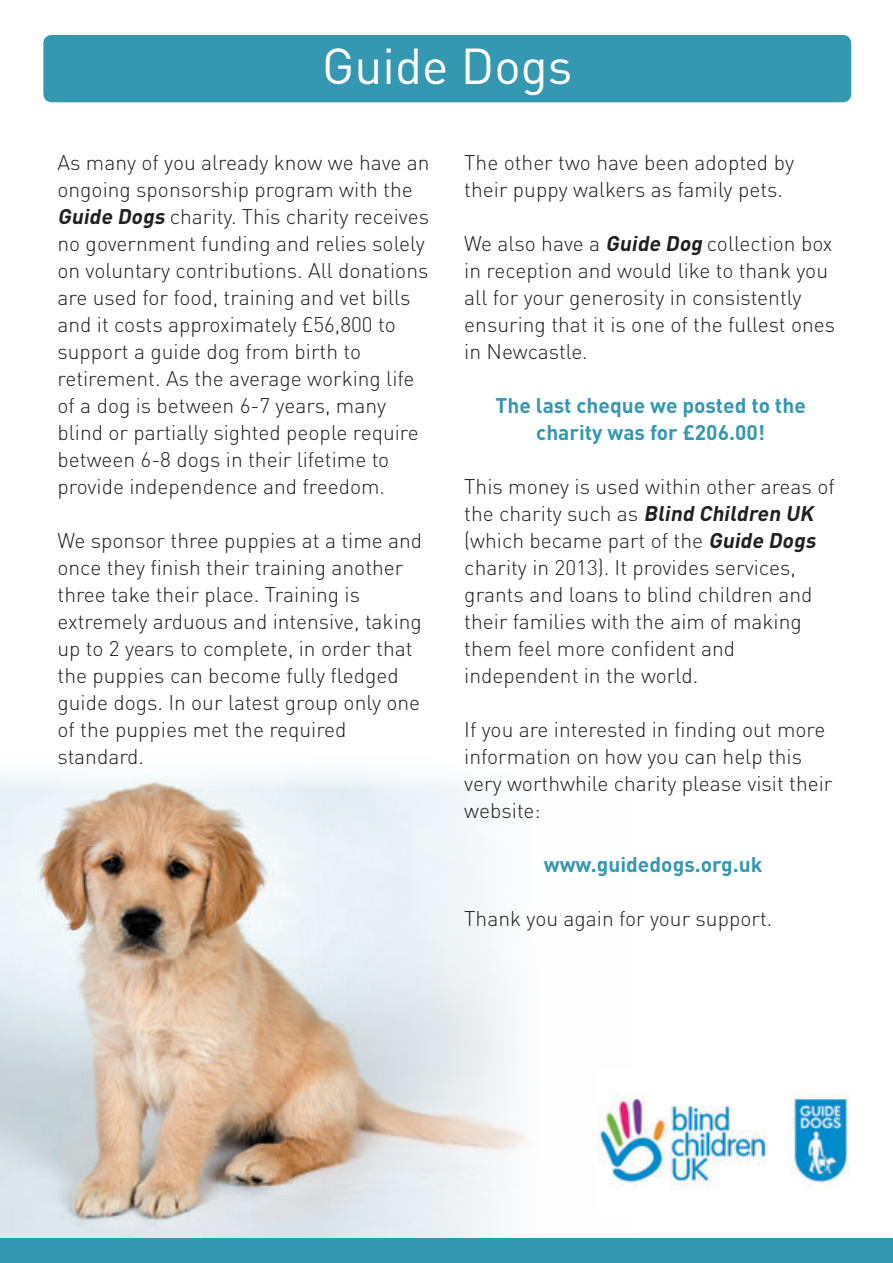
<style>
.page{position:relative;width:893px;height:1263px;background:#fff}
.page>*{position:absolute;margin:0;border:0;box-sizing:border-box;transform-origin:0 0}
.t1{font:49.8px "DIN";color:#fff}
.t2{font:300 21px/27px "DIN";color:#231f20}
.t3{font:700 21px/27px "DIN";color:#3498b2;text-align:center}
.s1{font-weight:700;font-style:italic}
</style>
<div class="page">
<img style="left:0;top:774px;width:527px;height:464px">
<div style="left:43px;top:35px;width:808px;height:67px;background:#3498b2;border-radius:9px"></div>
<img style="left:598px;top:1093px;width:252px;height:97px">
<div style="left:0;top:1238px;width:893px;height:25px;background:#3498b2"></div>
<h1 class="t1" style="left:322px;top:35px;width:252px">Guide Dogs</h1>
<p class="t2" style="left:58px;top:149px;width:374px">As many of you already know we have an ongoing sponsorship program with the <span class="s1">Guide Dogs</span> charity. This charity receives no government funding and relies solely on voluntary contributions. All donations are used for food, training and vet bills and it costs approximately £56,800 to support a guide dog from birth to retirement. As the average working life of a dog is between 6-7 years, many blind or partially sighted people require between 6-8 dogs in their lifetime to provide independence and freedom.</p>
<p class="t2" style="left:58px;top:527px;width:366px">We sponsor three puppies at a time and once they finish their training another three take their place. Training is extremely arduous and intensive, taking up to 2 years to complete, in order that the puppies can become fully fledged guide dogs. In our latest group only one of the puppies met the required standard.</p>
<p class="t2" style="left:464px;top:149px;width:331px">The other two have been adopted by their puppy walkers as family pets.</p>
<p class="t2" style="left:464px;top:230px;width:372px">We also have a <span class="s1">Guide Dog</span> collection box in reception and would like to thank you all for your generosity in consistently ensuring that it is one of the fullest ones in Newcastle.</p>
<p class="t3" style="left:496px;top:391px;width:312px">The last cheque we posted to the charity was for £206.00!</p>
<p class="t2" style="left:464px;top:473px;width:372px">This money is used within other areas of the charity such as <span class="s1">Blind Children UK </span>(which became part of the <span class="s1">Guide Dogs </span>charity in 2013). It provides services, grants and loans to blind children and their families with the aim of making them feel more confident and independent in the world.</p>
<p class="t2" style="left:464px;top:716px;width:370px">If you are interested in finding out more information on how you can help this very worthwhile charity please visit their website:</p>
<p class="t3" style="left:544px;top:850px;width:220px">www.guidedogs.org.uk</p>
<p class="t2" style="left:464px;top:905px;width:310px">Thank you again for your support.</p>
</div>
